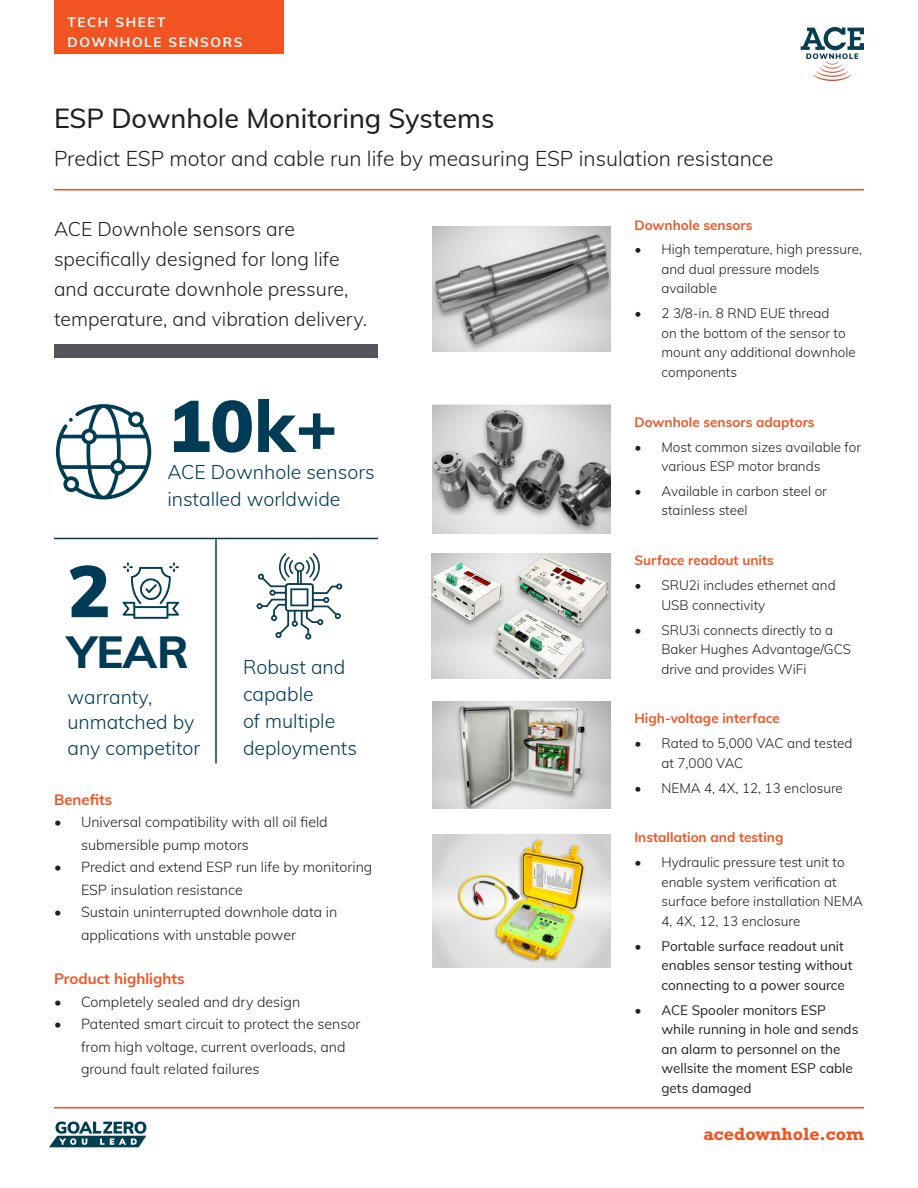
<style>
.page{position:relative;width:918px;height:1188px;background:#fff}
.page>*{position:absolute;margin:0;border:0;box-sizing:border-box;transform-origin:0 0}
.t1{font:900 72px "Muli";color:#003c56}
.t2{font:800 45px "Muli";color:#003c56}
.t3{font:500 27px "Muli";color:#231f20}
.t4{font:300 21px "Muli";color:#231f20}
.t5{font:300 19.5px/30px "Muli";color:#231f20}
.t6{font:300 19.5px/27px "Muli";color:#003c56}
.t7{font:700 18px "Rockwell Std";color:#f15422}
.t8{font:700 15px "Muli";color:#f15422}
.t9{font:300 14.25px/22.5px "Muli";color:#231f20}
.t10{font:300 13.5px/19.5px "Muli";color:#231f20}
.t11{font:13.5px/19.5px "Muli";color:#231f20}
.t12{font:700 13.5px "Muli";color:#f15422}
.t13{font:700 13.5px "Muli";letter-spacing:.12em;color:#fff}
.s1{font-weight:800}
</style>
<div class="page">
<hr style="left:54px;top:1107px;width:810px;height:1px;background:#f15422">
<svg style="left:49px;top:1122px;width:97px;height:25px"></svg>
<svg style="left:801px;top:27px;width:63px;height:54px"></svg>
<div style="left:54px;top:0;width:230px;height:54px;background:#f15422"></div>
<hr style="left:54px;top:189px;width:810px;height:2px;background:#f15422">
<div style="left:54px;top:344px;width:324px;height:14px;background:#54555a"></div>
<svg style="left:56px;top:404px;width:95px;height:95px"></svg>
<hr style="left:54px;top:538px;width:324px;height:1px;background:#003c56">
<hr style="left:215px;top:539px;width:2px;height:225px;background:#003c56">
<svg style="left:123px;top:562px;width:56px;height:57px"></svg>
<img style="left:432px;top:226px;width:179px;height:125px">
<img style="left:432px;top:404px;width:179px;height:130px">
<img style="left:431px;top:553px;width:180px;height:125px">
<img style="left:432px;top:701px;width:179px;height:108px">
<img style="left:433px;top:834px;width:177px;height:134px">
<svg style="left:256px;top:553px;width:87px;height:87px"></svg>
<p class="t13" style="left:68px;top:12px;width:99px">TECH SHEET</p>
<p class="t13" style="left:68px;top:32px;width:176px">DOWNHOLE SENSORS</p>
<p class="t3" style="left:54px;top:99px;width:442px">ESP Downhole Monitoring Systems</p>
<p class="t4" style="left:54px;top:143px;width:721px">Predict ESP motor and cable run life by measuring ESP insulation resistance</p>
<p class="t5" style="left:54px;top:213px;width:315px">ACE Downhole sensors are specifically designed for long life and accurate downhole pressure, temperature, and vibration delivery.</p>
<p class="t1" style="left:167px;top:373px;width:172px">10<span class="s1">k+</span></p>
<p class="t6" style="left:167px;top:458px;width:209px">ACE Downhole sensors</p>
<p class="t6" style="left:167px;top:485px;width:175px">installed worldwide</p>
<p class="t1" style="left:68px;top:538px;width:45px">2</p>
<p class="t2" style="left:68px;top:619px;width:123px">YEAR</p>
<p class="t6" style="left:68px;top:682px;width:86px">warranty,</p>
<p class="t6" style="left:68px;top:708px;width:128px">unmatched by</p>
<p class="t6" style="left:68px;top:733px;width:134px">any competitor</p>
<p class="t6" style="left:243px;top:652px;width:116px">Robust and capable<br>of multiple deployments</p>
<p class="t8" style="left:54px;top:789px;width:60px">Benefits</p>
<p class="t9" style="left:81px;top:810px;width:248px;text-indent:-27px">• Universal compatibility with all oil field submersible pump motors</p>
<p class="t9" style="left:81px;top:855px;width:293px;text-indent:-27px">• Predict and extend ESP run life by monitoring<br>ESP insulation resistance</p>
<p class="t9" style="left:81px;top:900px;width:258px;text-indent:-27px">• Sustain uninterrupted downhole data in applications with unstable power</p>
<p class="t8" style="left:54px;top:968px;width:132px">Product highlights</p>
<p class="t9" style="left:54px;top:989px;width:248px">• Completely sealed and dry design</p>
<p class="t9" style="left:81px;top:1012px;width:281px;text-indent:-27px">• Patented smart circuit to protect the sensor from high voltage, current overloads, and ground fault related failures</p>
<p class="t12" style="left:634px;top:215px;width:120px">Downhole sensors</p>
<p class="t10" style="left:662px;top:239px;width:202px;text-indent:-27px">• High temperature, high pressure, and dual pressure models available</p>
<p class="t10" style="left:662px;top:303px;width:196px;text-indent:-27px">• 2 3/8-in. 8 RND EUE thread<br>on the bottom of the sensor to mount any additional downhole components</p>
<p class="t12" style="left:634px;top:412px;width:182px">Downhole sensors adaptors</p>
<p class="t10" style="left:662px;top:436px;width:201px;text-indent:-27px">• Most common sizes available for various ESP motor brands</p>
<p class="t10" style="left:662px;top:481px;width:167px;text-indent:-27px">• Available in carbon steel or stainless steel</p>
<p class="t12" style="left:634px;top:551px;width:141px">Surface readout units</p>
<p class="t10" style="left:662px;top:575px;width:176px;text-indent:-27px">• SRU2i includes ethernet and<br>USB connectivity</p>
<p class="t10" style="left:662px;top:619px;width:191px;text-indent:-27px">• SRU3i connects directly to a<br>Baker Hughes Advantage/GCS drive and provides WiFi</p>
<p class="t12" style="left:634px;top:709px;width:147px">High-voltage interface</p>
<p class="t10" style="left:662px;top:733px;width:193px;text-indent:-27px">• Rated to 5,000 VAC and tested at 7,000 VAC</p>
<p class="t10" style="left:634px;top:777px;width:210px">• NEMA 4, 4X, 12, 13 enclosure</p>
<p class="t12" style="left:634px;top:828px;width:150px">Installation and testing</p>
<p class="t10" style="left:662px;top:852px;width:203px;text-indent:-27px">• Hydraulic pressure test unit to enable system verification at surface before installation NEMA<br>4, 4X, 12, 13 enclosure</p>
<p class="t11" style="left:662px;top:936px;width:192px;text-indent:-27px">• Portable surface readout unit enables sensor testing without connecting to a power source</p>
<p class="t11" style="left:662px;top:999px;width:198px;text-indent:-27px">• ACE Spooler monitors ESP while running in hole and sends an alarm to personnel on the wellsite the moment ESP cable gets damaged</p>
<h3 class="t7" style="left:703px;top:1123px;width:162px">acedownhole.com</h3>
</div>
